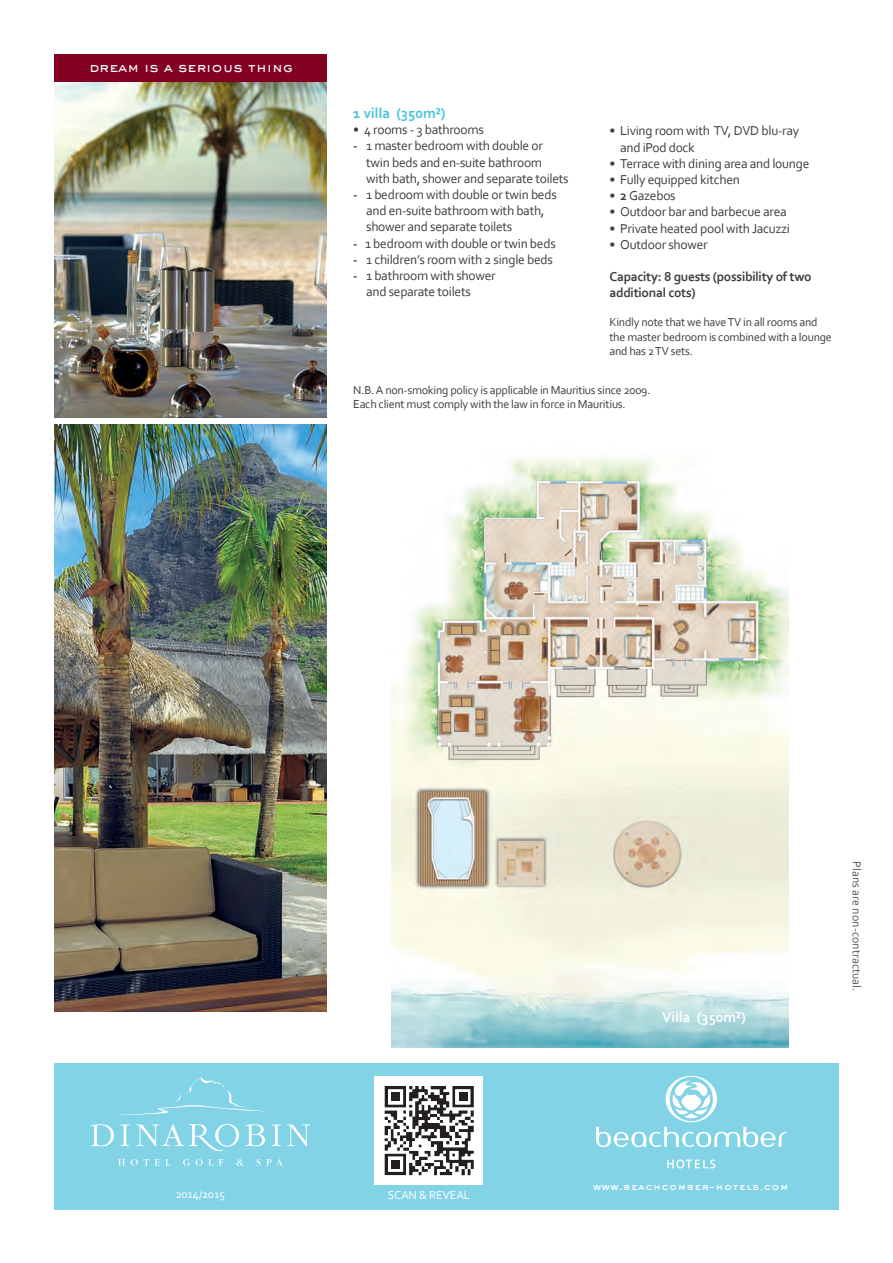
<style>
.page{position:relative;width:893px;height:1263px;background:#fff}
.page>*{position:absolute;margin:0;border:0;box-sizing:border-box;transform-origin:0 0}
.t1{font:700 15px "Corbel";color:#42c3dc}
.t2{font:700 15px "Corbel";color:#fff}
.t3{font:13.5px/16.2px "Corbel";letter-spacing:-.02em;color:#3e3e3f}
.t4{font:700 13.5px/16.2px "Corbel";letter-spacing:-.02em;color:#3e3e3f}
.t5{font:500 13.5px "Sackers Gothic";color:#fff}
.t6{font:12px/14.4px "Corbel";letter-spacing:-.02em;color:#3e3e3f}
.t7{font:12px "Corbel";color:#57585a}
.t8{font:12px "Corbel";letter-spacing:-.01em;color:#fff}
.t9{font:9.6px "Sackers Heavy Gothic";letter-spacing:.06em;color:#fff}
.s1{font-weight:700}
</style>
<div class="page">
<img style="left:391px;top:457px;width:398px;height:590px">
<img style="left:55px;top:424px;width:272px;height:587px">
<div style="left:55px;top:54px;width:272px;height:29px;background:#820123"></div>
<div style="left:54px;top:1064px;width:785px;height:146px;background:#83d3e6"></div>
<svg style="left:245px;top:1124px;width:20px;height:22px"></svg>
<svg style="left:120px;top:1124px;width:9px;height:22px"></svg>
<svg style="left:91px;top:1124px;width:23px;height:22px"></svg>
<svg style="left:272px;top:1124px;width:9px;height:22px"></svg>
<svg style="left:287px;top:1124px;width:23px;height:22px"></svg>
<svg style="left:136px;top:1124px;width:103px;height:27px"></svg>
<svg style="left:118px;top:1159px;width:7px;height:6px"></svg>
<svg style="left:131px;top:1159px;width:18px;height:7px"></svg>
<svg style="left:155px;top:1159px;width:15px;height:6px"></svg>
<svg style="left:183px;top:1159px;width:7px;height:7px"></svg>
<svg style="left:196px;top:1159px;width:17px;height:7px"></svg>
<svg style="left:219px;top:1159px;width:4px;height:6px"></svg>
<svg style="left:236px;top:1159px;width:8px;height:7px"></svg>
<svg style="left:257px;top:1159px;width:26px;height:7px"></svg>
<svg style="left:120px;top:1078px;width:147px;height:37px"></svg>
<div style="left:375px;top:1076px;width:108px;height:108px;background:#fff"></div>
<svg style="left:384px;top:1086px;width:90px;height:89px"></svg>
<div style="left:459px;top:1092px;width:9px;height:9px;background:#231f20"></div>
<div style="left:391px;top:1092px;width:9px;height:9px;background:#231f20"></div>
<div style="left:391px;top:1160px;width:9px;height:9px;background:#231f20"></div>
<svg style="left:667px;top:1159px;width:48px;height:9px"></svg>
<svg style="left:596px;top:1076px;width:190px;height:71px"></svg>
<img style="left:54px;top:83px;width:272px;height:335px">
<p class="t5" style="left:89px;top:58px;width:205px">dream is a serious thing</p>
<p class="t1" style="left:353px;top:104px;width:94px">1 villa (350m²)</p>
<p class="t3" style="left:353px;top:121px;width:132px"><span class="s1">•</span> 4 rooms - 3 bathrooms</p>
<p class="t3" style="left:366px;top:138px;width:204px;text-indent:-13px"><span class="s1">-</span> 1 master bedroom with double or twin beds and en-suite bathroom with bath, shower and separate toilets</p>
<p class="t3" style="left:366px;top:186px;width:192px;text-indent:-13px"><span class="s1">-</span> 1 bedroom with double or twin beds and en-suite bathroom with bath, shower and separate toilets</p>
<p class="t3" style="left:353px;top:235px;width:204px"><span class="s1">-</span> 1 bedroom with double or twin beds</p>
<p class="t3" style="left:353px;top:251px;width:201px"><span class="s1">-</span> 1 children’s room with 2 single beds</p>
<p class="t3" style="left:366px;top:267px;width:131px;text-indent:-13px"><span class="s1">-</span> 1 bathroom with shower and separate toilets</p>
<p class="t3" style="left:620px;top:123px;width:181px;text-indent:-11px"><span class="s1">•</span> Living room with TV, DVD blu-ray and iPod dock</p>
<p class="t3" style="left:609px;top:155px;width:201px"><span class="s1">•</span> Terrace with dining area and lounge</p>
<p class="t3" style="left:609px;top:171px;width:132px"><span class="s1">•</span> Fully equipped kitchen</p>
<p class="t3" style="left:609px;top:187px;width:68px"><span class="s1">• 2</span> Gazebos</p>
<p class="t3" style="left:609px;top:204px;width:179px"><span class="s1">•</span> Outdoor bar and barbecue area</p>
<p class="t3" style="left:609px;top:220px;width:182px"><span class="s1">•</span> Private heated pool with Jacuzzi</p>
<p class="t3" style="left:609px;top:236px;width:100px"><span class="s1">•</span> Outdoor shower</p>
<p class="t4" style="left:609px;top:268px;width:204px">Capacity: 8 guests (possibility of two additional cots)</p>
<p class="t6" style="left:609px;top:315px;width:224px">Kindly note that we have TV in all rooms and the master bedroom is combined with a lounge and has 2 TV sets.</p>
<p class="t6" style="left:353px;top:382px;width:299px">N.B. A non-smoking policy is applicable in Mauritius since 2009.</p>
<p class="t6" style="left:353px;top:397px;width:274px">Each client must comply with the law in force in Mauritius.</p>
<p class="t8" style="left:176px;top:1186px;width:51px">2014/2015</p>
<p class="t8" style="left:388px;top:1187px;width:84px">SCAN &amp; REVEAL</p>
<p class="t2" style="left:662px;top:1007px;width:85px">Villa (350m²)</p>
<p class="t9" style="left:593px;top:1180px;width:197px">www.beachcomber-hotels.com</p>
<p class="t7" style="left:864px;top:861px;width:131px;rotate:90deg">Plans are non-contractual.</p>
</div>
